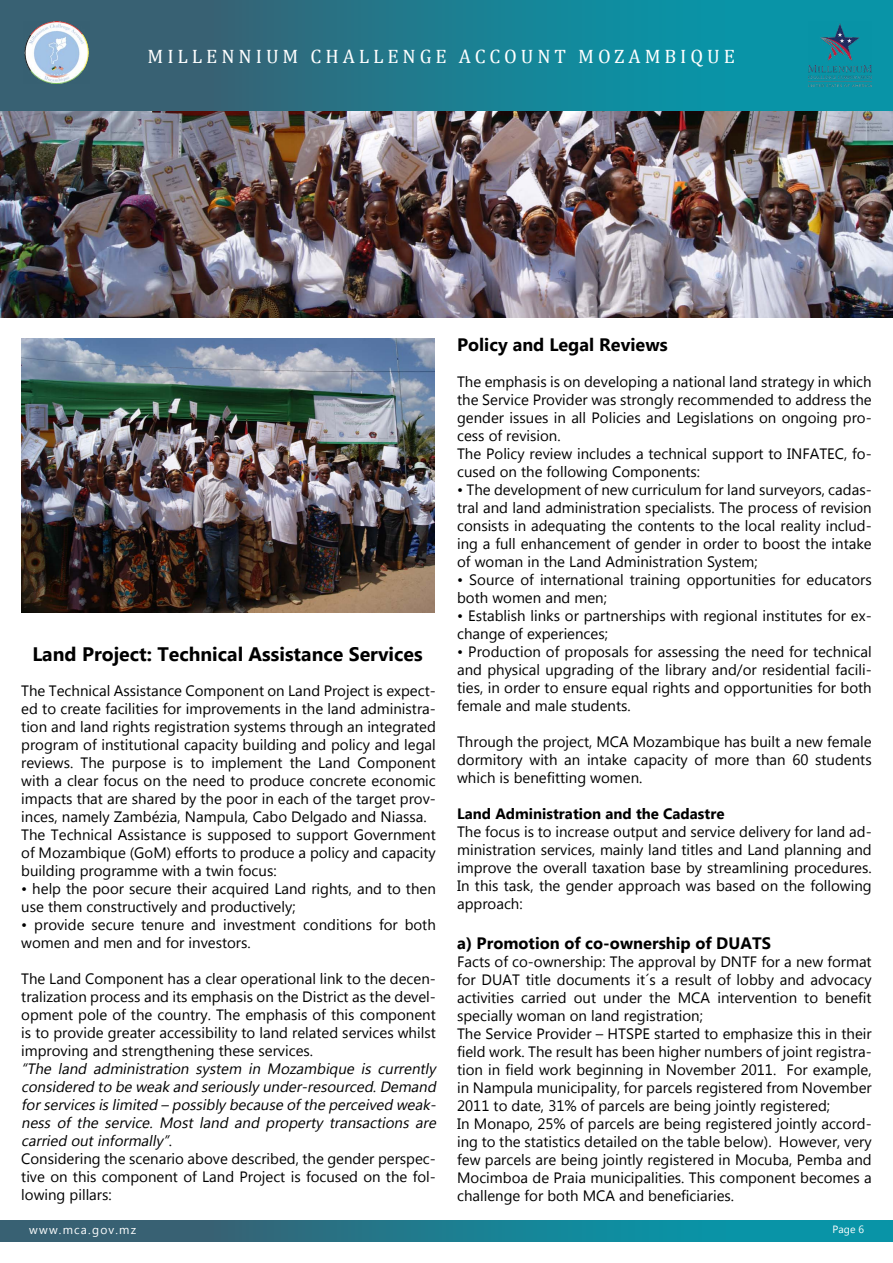
<style>
.page{position:relative;width:893px;height:1263px;background:#fff}
.page>*{position:absolute;margin:0;border:0;box-sizing:border-box;transform-origin:0 0}
.t1{font:700 19.5px "Lao UI";color:#000}
.t2{font:19.5px "Cambria";letter-spacing:.2em;color:#fff}
.t3{font:700 18px "Lao UI";color:#000}
.t4{font:700 16.5px "Lao UI";color:#000}
.t5{font:15px/18px "Lao UI";color:#000}
.t6{font:italic 15px/18px "Lao UI";color:#000}
.t7{font:700 15px "Lao UI";color:#000}
.t8{font:12px "Lao UI";letter-spacing:.1em;color:#fff}
.t9{font:10.5px "Lao UI";color:#fff}
.s1{font-style:normal}
</style>
<div class="page">
<img style="left:22px;top:338px;width:412px;height:274px">
<img style="left:0;top:111px;width:893px;height:207px">
<div style="left:0;top:1220px;width:893px;height:22px;background:linear-gradient(to right,#3f596b,#009eb1)"></div>
<div style="left:0;top:0;width:893px;height:111px;background:linear-gradient(to right,#3f596b,#009eb1)"></div>
<img style="left:809px;top:21px;width:63px;height:66px">
<img style="left:23px;top:21px;width:66px;height:63px">
<h1 class="t2" style="left:148px;top:45px;width:589px">MILLENNIUM CHALLENGE ACCOUNT MOZAMBIQUE</h1>
<h1 class="t1" style="left:32px;top:641px;width:392px">Land Project: Technical Assistance Services</h1>
<p class="t5" style="left:21px;top:681px;width:416px">The Technical Assistance Component on Land Project is expect&shy;ed to create facilities for improvements in the land administra&shy;tion and land rights registration systems through an integrated program of institutional capacity building and policy and legal reviews. The purpose is to implement the Land Component with a clear focus on the need to produce concrete economic impacts that are shared by the poor in each of the target prov&shy;inces, namely Zambézia, Nampula, Cabo Delgado and Niassa.<br>The Technical Assistance is supposed to support Government of Mozambique (GoM) efforts to produce a policy and capacity building programme with a twin focus:</p>
<p class="t5" style="left:21px;top:879px;width:416px">• help the poor secure their acquired Land rights, and to then use them constructively and productively;</p>
<p class="t5" style="left:21px;top:915px;width:416px">• provide secure tenure and investment conditions for both women and men and for investors.</p>
<p class="t5" style="left:21px;top:969px;width:416px;text-align:justify">The Land Component has a clear operational link to the decen&shy;tralization process and its emphasis on the District as the devel&shy;opment pole of the country. The emphasis of this component is to provide greater accessibility to land related services whilst improving and strengthening these services.</p>
<p class="t6" style="left:21px;top:1059px;width:419px">“The land administration system in Mozambique is currently considered to be weak and seriously under-resourced.Demand forservices is limited – possibly because ofthe perceived weak&shy;ness of the service. Most land and property transactions are carried outinformally ”<span class="s1">.<br>Considering the scenario above described, the gender perspec&shy;tive on this component of Land Project is focused on the fol&shy;lowing pillars:</span></p>
<p class="t8" style="left:29px;top:1222px;width:109px">www.mca.gov.mz</p>
<p class="t3" style="left:457px;top:333px;width:212px">Policy and Legal Reviews</p>
<p class="t5" style="left:457px;top:372px;width:416px">The emphasis is on developing a national land strategy in which the Service Provider was strongly recommended to address the gender issues in all Policies and Legislations on ongoing pro&shy;cess of revision.<br>The Policy review includes a technical support to INFATEC, fo&shy;cused on the following Components:</p>
<p class="t5" style="left:457px;top:480px;width:416px;text-align:justify">• The development of new curriculum for land surveyors, cadas&shy;tral and land administration specialists. The process of revision consists in adequating the contents to the local reality includ&shy;ing a full enhancement of gender in order to boost the intake of woman in the Land Administration System;</p>
<p class="t5" style="left:457px;top:570px;width:416px">• Source of international training opportunities for educators both women and men;</p>
<p class="t5" style="left:457px;top:606px;width:416px">• Establish links or partnerships with regional institutes for ex&shy;change of experiences;</p>
<p class="t5" style="left:457px;top:642px;width:416px;text-align:justify">• Production of proposals for assessing the need for technical and physical upgrading of the library and/or residential facili&shy;ties, in order to ensure equal rights and opportunities for both female and male students.</p>
<p class="t5" style="left:457px;top:732px;width:416px;text-align:justify">Through the project, MCA Mozambique has built a new female dormitory with an intake capacity of more than 60 students which is benefitting women.</p>
<p class="t7" style="left:457px;top:804px;width:269px">Land Administration and the Cadastre</p>
<p class="t5" style="left:457px;top:822px;width:416px;text-align:justify">The focus is to increase output and service delivery for land ad&shy;ministration services, mainly land titles and Land planning and improve the overall taxation base by streamlining procedures.<br>In this task, the gender approach was based on the following approach:</p>
<p class="t4" style="left:457px;top:932px;width:315px">a) Promotion of co-ownership of DUATS</p>
<p class="t5" style="left:457px;top:952px;width:416px">Facts of co-ownership: The approval by DNTF for a new format for DUAT title documents it´s a result of lobby and advocacy activities carried out under the MCA intervention to benefit specially woman on land registration;<br>The Service Provider – HTSPE started to emphasize this in their field work. The result has been higher numbers of joint registra&shy;tion in field work beginning in November 2011. For example, in Nampula municipality, for parcels registered from November 2011 to date, 31% of parcels are being jointly registered;<br>In Monapo, 25% of parcels are being registered jointly accord&shy;ing to the statistics detailed on the table below). However, very few parcels are being jointly registered in Mocuba, Pemba and Mocimboa de Praia municipalities. This component becomes a challenge for both MCA and beneficiaries.</p>
<p class="t9" style="left:833px;top:1222px;width:33px">Page 6</p>
</div>
